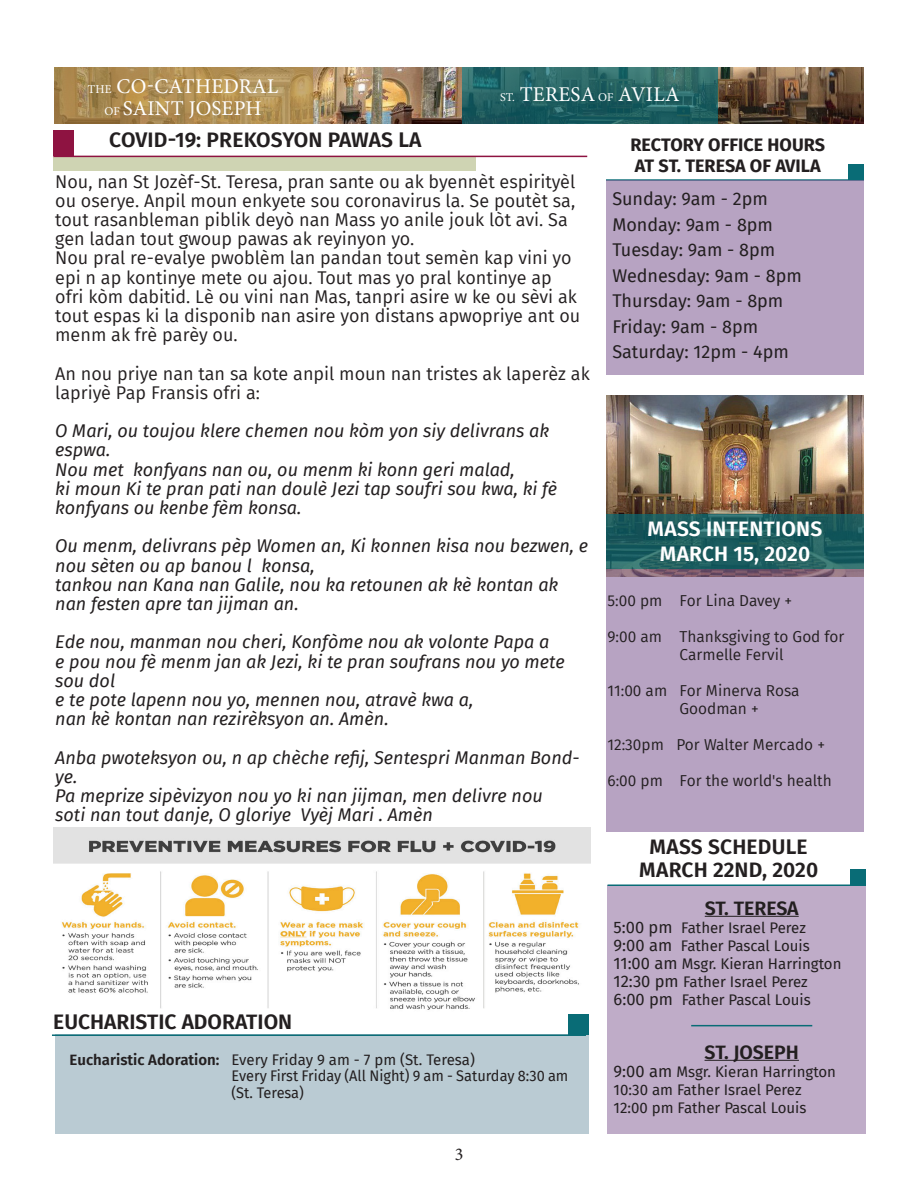
<style>
.page{position:relative;width:918px;height:1188px;background:#fff}
.page>*{position:absolute;margin:0;border:0;box-sizing:border-box;transform-origin:0 0}
.titulos{font:600 21px "Fira Sans";color:#231f20}
.t1{font:21px "Minion Pro";letter-spacing:.01em;color:#fff}
.t2{font:600 21px "Fira Sans";letter-spacing:.01em;color:#fff}
.texto{font:600 21px "Fira Sans";color:#231f20}
.texto-2{font:600 19.5px "Fira Sans";color:#231f20}
.t3{font:italic 18px/19.2px "Fira Sans";color:#231f20}
.t4{font:18px/19.2px "Fira Sans";color:#231f20}
.texto-3{font:18px "Fira Sans";color:#231f20}
.t5{font:700 18px/21.6px "Fira Sans";color:#231f20}
.t6{font:18px "Minion Pro";color:#231f20}
.t7{font:15.45px/18px "Fira Sans";color:#231f20}
.texto-4{font:15px/18px "Fira Sans";color:#231f20}
.s1{font-size:12px}
.s2{font-weight:600}
.s3{font-size:16.5px}
</style>
<div class="page">
<img style="left:312px;top:68px;width:552px;height:56px">
<svg style="left:460px;top:68px;width:258px;height:56px;background:#256263"></svg>
<svg style="left:54px;top:68px;width:258px;height:56px;background:#ad8c52"></svg>
<hr style="left:606px;top:179px;width:258px;height:2px;background:#096c76">
<div style="left:848px;top:164px;width:16px;height:16px;background:#096c76"></div>
<hr style="left:53px;top:1003px;width:534px;height:1px;background:#8e1341">
<div style="left:55px;top:1035px;width:534px;height:99px;background:#bacbd3"></div>
<hr style="left:52px;top:1034px;width:534px;height:2px;background:#096c76">
<div style="left:568px;top:1014px;width:21px;height:21px;background:#096c76"></div>
<img style="left:606px;top:395px;width:258px;height:181px">
<div style="left:608px;top:885px;width:258px;height:248px;background:#bfacc8"></div>
<hr style="left:608px;top:885px;width:258px;height:1px;background:#096c76">
<div style="left:850px;top:869px;width:16px;height:17px;background:#096c76"></div>
<div style="left:607px;top:569px;width:257px;height:263px;background:#b7a3c2"></div>
<svg style="left:606px;top:514px;width:258px;height:55px;background:#1e5e60"></svg>
<hr style="left:705px;top:916px;width:94px;height:1px;background:#231f20">
<hr style="left:705px;top:1060px;width:94px;height:1px;background:#231f20">
<hr style="left:691px;top:1025px;width:121px;height:1px;background:#096c76">
<div style="left:606px;top:181px;width:258px;height:194px;background:#b7a3c2"></div>
<div style="left:53px;top:158px;width:423px;height:13px;background:#cfd4b3"></div>
<hr style="left:53px;top:156px;width:534px;height:1px;background:#8e1341">
<div style="left:53px;top:131px;width:21px;height:25px;background:#8e1341"></div>
<img style="left:54px;top:827px;width:537px;height:183px">
<p class="t1" style="left:88px;top:72px;width:192px"><span class="s1">THE</span> CO-CATHEDRAL</p>
<p class="t1" style="left:105px;top:95px;width:159px"><span class="s1">OF</span> SAINT JOSEPH</p>
<p class="t1" style="left:500px;top:80px;width:181px"><span class="s1">ST.</span> TERESA <span class="s1">OF</span> AVILA</p>
<p class="titulos" style="left:109px;top:122px;width:314px">COVID-19: PREKOSYON PAWAS LA</p>
<p class="t4" style="left:55px;top:171px;width:522px">Nou, nan St Jozèf-St. Teresa, pran sante ou ak byennèt espirityèl ou oserye. Anpil moun enkyete sou coronavirus la. Se poutèt sa, tout rasanbleman piblik deyò nan Mass yo anile jouk lòt avi. Sa gen ladan tout gwoup pawas ak reyinyon yo.</p>
<p class="t4" style="left:55px;top:248px;width:527px">Nou pral re-evalye pwoblèm lan pandan tout semèn kap vini yo epi n ap kontinye mete ou ajou. Tout mas yo pral kontinye ap ofri kòm dabitid. Lè ou vini nan Mas, tanpri asire w ke ou sèvi ak tout espas ki la disponib nan asire yon distans apwopriye ant ou menm ak frè parèy ou.</p>
<p class="t4" style="left:55px;top:363px;width:536px">An nou priye nan tan sa kote anpil moun nan tristes ak laperèz ak lapriyè Pap Fransis ofri a:</p>
<p class="t3" style="left:55px;top:421px;width:496px">O Mari, ou toujou klere chemen nou kòm yon siy delivrans ak espwa.</p>
<p class="t3" style="left:55px;top:459px;width:461px">Nou met konfyans nan ou, ou menm ki konn geri malad,</p>
<p class="t3" style="left:55px;top:478px;width:504px">ki moun Ki te pran pati nan doulè Jezi tap soufri sou kwa, ki fè konfyans ou kenbe fèm konsa.</p>
<p class="t3" style="left:55px;top:536px;width:535px">Ou menm, delivrans pèp Women an, Ki konnen kisa nou bezwen, e nou sèten ou ap banou l konsa,</p>
<p class="t3" style="left:55px;top:574px;width:505px">tankou nan Kana nan Galile, nou ka retounen ak kè kontan ak nan festen apre tan jijman an.</p>
<p class="t3" style="left:55px;top:632px;width:496px">Ede nou, manman nou cheri, Konfòme nou ak volonte Papa a</p>
<p class="t3" style="left:55px;top:651px;width:511px">e pou nou fè menm jan ak Jezi, ki te pran soufrans nou yo mete sou dol</p>
<p class="t3" style="left:55px;top:690px;width:420px">e te pote lapenn nou yo, mennen nou, atravè kwa a,</p>
<p class="t3" style="left:55px;top:709px;width:335px">nan kè kontan nan rezirèksyon an. Amèn.</p>
<p class="t3" style="left:55px;top:747px;width:526px">Anba pwoteksyon ou, n ap chèche refij, Sentespri Manman Bond&shy;ye.</p>
<p class="t3" style="left:55px;top:786px;width:489px">Pa meprize sipèvizyon nou yo ki nan jijman, men delivre nou</p>
<p class="t3" style="left:55px;top:805px;width:379px">soti nan tout danje, O gloriye Vyèj Mari . Amèn</p>
<p class="titulos" style="left:53px;top:1004px;width:240px">EUCHARISTIC ADORATION</p>
<p class="texto-4" style="left:70px;top:1050px;width:407px"><span class="s2">Eucharistic Adoration:</span> Every Friday 9 am - 7 pm (St. Teresa)</p>
<p class="texto-4" style="left:232px;top:1067px;width:338px">Every First Friday (All Night) 9 am - Saturday 8:30 am</p>
<p class="texto-4" style="left:232px;top:1083px;width:74px">(St. Teresa)</p>
<p class="t6" style="left:455px;top:1142px;width:10px">3</p>
<p class="t5" style="left:630px;top:133px;width:196px">RECTORY OFFICE HOURS<br>AT ST. TERESA OF AVILA</p>
<p class="texto-3" style="left:612px;top:186px;width:157px">Sunday: 9am - 2pm</p>
<p class="texto-3" style="left:612px;top:211px;width:162px">Monday: 9am - 8pm</p>
<p class="texto-3" style="left:612px;top:237px;width:164px">Tuesday: 9am - 8pm</p>
<p class="texto-3" style="left:612px;top:262px;width:191px">Wednesday: 9am - 8pm</p>
<p class="texto-3" style="left:612px;top:288px;width:173px">Thursday: 9am - 8pm</p>
<p class="texto-3" style="left:612px;top:313px;width:147px">Friday: 9am - 8pm</p>
<p class="texto-3" style="left:612px;top:339px;width:178px">Saturday: 12pm - 4pm</p>
<p class="t2" style="left:648px;top:511px;width:176px">MASS INTENTIONS</p>
<p class="t2" style="left:660px;top:536px;width:152px">MARCH 15, 2020</p>
<p class="t7" style="left:608px;top:591px;width:186px">5:00 pm For Lina Davey +</p>
<p class="t7" style="left:680px;top:627px;width:166px;text-indent:-72px">9:00 am Thanksgiving to God for<br>Carmelle Fervil</p>
<p class="t7" style="left:680px;top:681px;width:122px;text-indent:-72px">11:00 am For Minerva Rosa<br>Goodman +</p>
<p class="t7" style="left:608px;top:735px;width:219px">12:30pm Por Walter Mercado +</p>
<p class="t7" style="left:608px;top:771px;width:226px">6:00 pm For the world's health</p>
<p class="titulos" style="left:650px;top:829px;width:160px">MASS SCHEDULE</p>
<p class="texto" style="left:639px;top:852px;width:180px">MARCH 22ND, 2020</p>
<p class="texto-2" style="left:705px;top:892px;width:95px">ST. TERESA</p>
<p class="texto-4" style="left:614px;top:918px;width:194px"><span class="s3">5:00 pm</span> Father Israel Perez</p>
<p class="texto-4" style="left:614px;top:936px;width:198px"><span class="s3">9:00 am</span> Father Pascal Louis</p>
<p class="texto-4" style="left:614px;top:954px;width:229px"><span class="s3">11:00 am</span> Msgr. Kieran Harrington</p>
<p class="texto-4" style="left:614px;top:972px;width:199px"><span class="s3">12:30 pm</span> Father Israel Perez<br><span class="s3">6:00 pm</span> Father Pascal Louis</p>
<p class="texto-2" style="left:705px;top:1036px;width:96px">ST. JOSEPH</p>
<p class="texto-4" style="left:614px;top:1062px;width:224px"><span class="s3">9:00 am</span> Msgr. Kieran Harrington</p>
<p class="texto-4" style="left:614px;top:1080px;width:189px">10:30 am Father Israel Perez</p>
<p class="texto-4" style="left:614px;top:1098px;width:194px">12:00 pm Father Pascal Louis</p>
</div>
